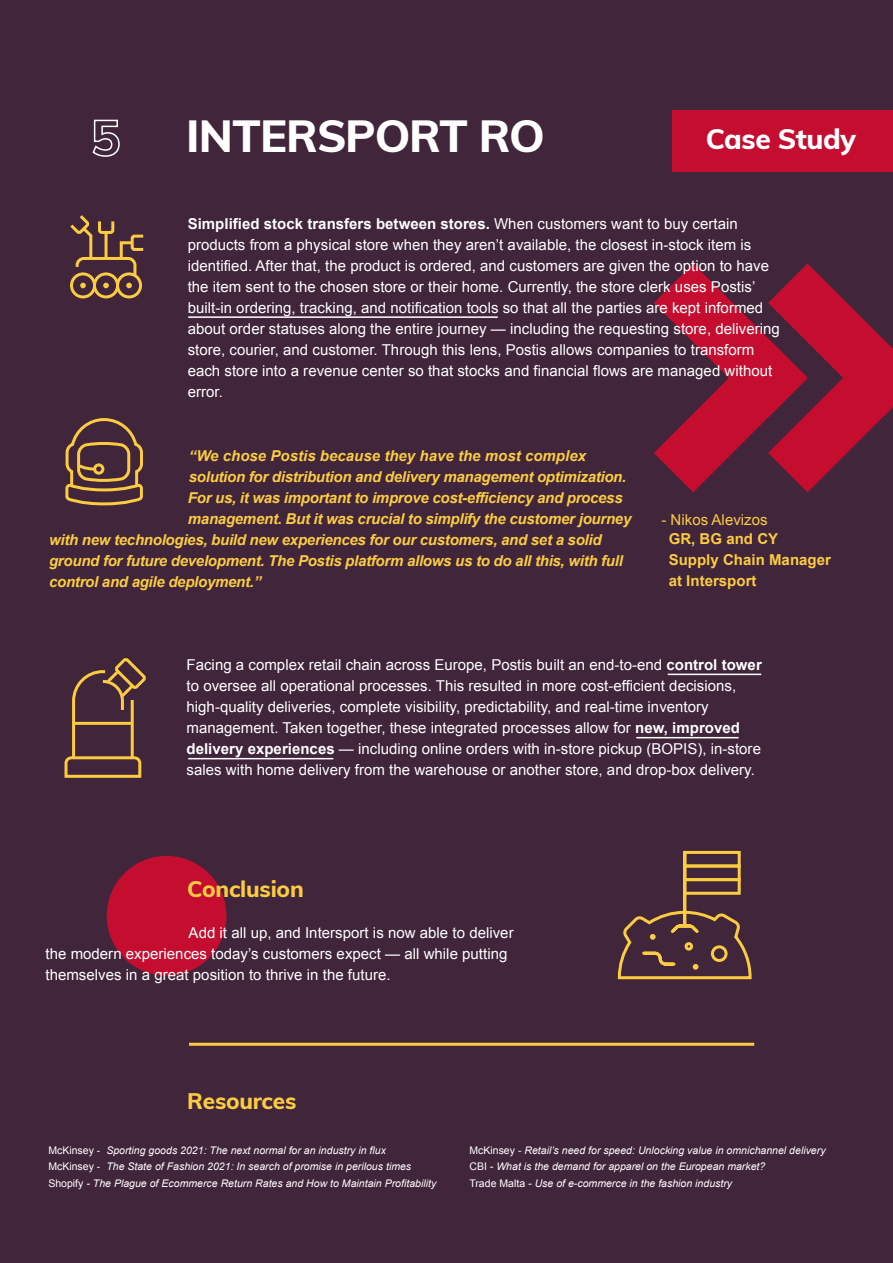
<style>
.page{position:relative;width:893px;height:1263px;background:#40253b}
.page>*{position:absolute;margin:0;border:0;box-sizing:border-box;transform-origin:0 0}
.t1{font:800 45px "Muli";letter-spacing:-.02em;color:#fff}
.t2{font:800 28.2px "Muli";letter-spacing:-.015em;color:#fff}
.t3{font:800 22.5px "Muli";letter-spacing:-.01em;color:#fbcc42}
.t4{font:15px/21px "Arial";color:#fff}
.t5{font:italic 700 15px "Arial";letter-spacing:-.02em;color:#fbcc42}
.t6{font:italic 700 15px "Arial";color:#fbcc42}
.t7{font:700 15px/21px "Arial";color:#fbcc42}
.t8{font:15px "Arial";color:#fbcc42}
.t9{font:italic 10.5px/16.5px "Arial";color:#fff}
.s1{font-weight:700}
.s2{font-style:normal}
</style>
<div class="page">
<svg style="left:617px;top:850px;width:135px;height:130px"></svg>
<div style="left:685px;top:942px;width:8px;height:8px;border:3px solid #fbcc42;border-radius:50%"></div>
<div style="left:683px;top:864px;width:58px;height:17px;border:3px solid #fbcc42"></div>
<div style="left:683px;top:878px;width:58px;height:17px;border:3px solid #fbcc42"></div>
<div style="left:683px;top:851px;width:58px;height:16px;border:3px solid #fbcc42"></div>
<svg style="left:65px;top:418px;width:78px;height:88px"></svg>
<svg style="left:92px;top:119px;width:28px;height:38px"></svg>
<div style="left:70px;top:272px;width:26px;height:26px;border:3px solid #fbcc42;border-radius:50%"></div>
<div style="left:93px;top:272px;width:26px;height:26px;border:3px solid #fbcc42;border-radius:50%"></div>
<div style="left:116px;top:272px;width:26px;height:26px;border:3px solid #fbcc42;border-radius:50%"></div>
<svg style="left:70px;top:215px;width:74px;height:73px"></svg>
<hr style="left:189px;top:1043px;width:565px;height:3px;background:#fbcc42">
<svg style="left:64px;top:658px;width:82px;height:120px"></svg>
<hr style="left:73px;top:722px;width:59px;height:3px;background:#fbcc42">
<hr style="left:668px;top:674px;width:93px;height:1px;background:#fff">
<hr style="left:188px;top:758px;width:145px;height:1px;background:#fff">
<hr style="left:636px;top:737px;width:103px;height:1px;background:#fff">
<svg style="left:654px;top:263px;width:239px;height:229px"></svg>
<div style="left:107px;top:856px;width:119px;height:120px;background:#c50e2f;border-radius:50%"></div>
<div style="left:672px;top:110px;width:221px;height:62px;background:#c50e2f"></div>
<hr style="left:188px;top:316px;width:310px;height:2px;background:#fff">
<h1 class="t1" style="left:186px;top:103px;width:360px">INTERSPORT RO</h1>
<h2 class="t2" style="left:706px;top:118px;width:152px">Case Study</h2>
<p class="t4" style="left:188px;top:213px;width:594px"><span class="s1">Simplified stock transfers between stores.</span> When customers want to buy certain products from a physical store when they aren’t available, the closest in-stock item is identified. After that, the product is ordered, and customers are given the option to have the item sent to the chosen store or their home. Currently, the store clerk uses Postis’ built-in ordering, tracking, and notification tools so that all the parties are kept informed about order statuses along the entire journey — including the requesting store, delivering store, courier, and customer. Through this lens, Postis allows companies to transform each store into a revenue center so that stocks and financial flows are managed without error.</p>
<p class="t6" style="left:189px;top:446px;width:399px">“We chose Postis because they have the most complex</p>
<p class="t5" style="left:189px;top:467px;width:439px">solution for distribution and delivery management optimization.</p>
<p class="t5" style="left:188px;top:488px;width:436px">For us, it was important to improve cost-efficiency and process</p>
<p class="t5" style="left:188px;top:509px;width:445px">management. But it was crucial to simplify the customer journey</p>
<p class="t5" style="left:49px;top:530px;width:554px">with new technologies, build new experiences for our customers, and set a solid</p>
<p class="t5" style="left:49px;top:551px;width:575px">ground for future development. The Postis platform allows us to do all this, with full</p>
<p class="t5" style="left:49px;top:572px;width:214px">control and agile deployment.”</p>
<p class="t8" style="left:661px;top:510px;width:108px">- Nikos Alevizos</p>
<p class="t7" style="left:669px;top:529px;width:164px">GR, BG and CY<br>Supply Chain Manager at Intersport</p>
<p class="t4" style="left:187px;top:654px;width:577px">Facing a complex retail chain across Europe, Postis built an end-to-end <span class="s1">control tower </span>to oversee all operational processes. This resulted in more cost-efficient decisions, high-quality deliveries, complete visibility, predictability, and real-time inventory management. Taken together, these integrated processes allow for <span class="s1">new, improved delivery experiences</span> — including online orders with in-store pickup (BOPIS), in-store sales with home delivery from the warehouse or another store, and drop-box delivery.</p>
<h3 class="t3" style="left:187px;top:872px;width:118px">Conclusion</h3>
<p class="t4" style="left:46px;top:923px;width:470px;text-indent:143px">Add it all up, and Intersport is now able to deliver the modern experiences today’s customers expect — all while putting themselves in a great position to thrive in the future.</p>
<h3 class="t3" style="left:187px;top:1084px;width:111px">Resources</h3>
<p class="t9" style="left:48px;top:1142px;width:389px"><span class="s2">McKinsey -</span> Sporting goods 2021: The next normal for an industry in flux<br><span class="s2">McKinsey -</span> The State of Fashion 2021: In search of promise in perilous times<br><span class="s2">Shopify</span> - The Plague of Ecommerce Return Rates and How to Maintain Profitability</p>
<p class="t9" style="left:469px;top:1142px;width:358px"><span class="s2">McKinsey -</span> Retail’s need for speed: Unlocking value in omnichannel delivery<br><span class="s2">CBI</span> - What is the demand for apparel on the European market?<br><span class="s2">Trade Malta</span> - Use of e-commerce in the fashion industry</p>
</div>
